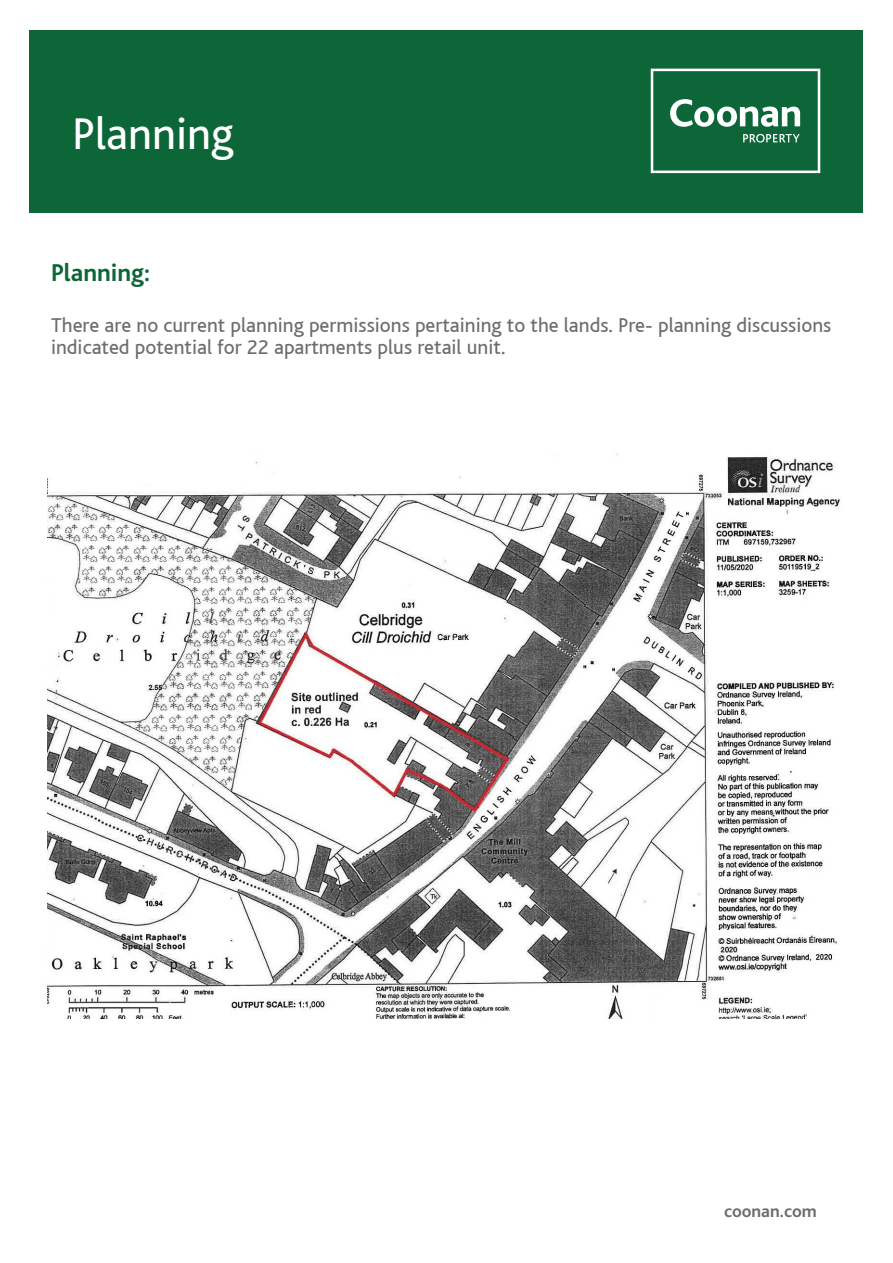
<style>
.page{position:relative;width:893px;height:1263px;background:#fff}
.page>*{position:absolute;margin:0;border:0;box-sizing:border-box;transform-origin:0 0}
.t1{font:46.5px "Bliss";color:#fff}
.t2{font:700 25.5px "Bliss";color:#0c6638}
.t3{font:21px/22px "Bliss";color:#6c6d70}
.Bullets{font:700 18px "Bliss";color:#6c6d70}
</style>
<div class="page">
<div style="left:30px;top:30px;width:833px;height:183px;background:#0c6638"></div>
<svg style="left:651px;top:69px;width:169px;height:104px"></svg>
<img style="left:47px;top:453px;width:794px;height:565px">
<p class="t1" style="left:72px;top:109px;width:163px">Planning</p>
<p class="t2" style="left:51px;top:259px;width:100px">Planning:</p>
<p class="t3" style="left:51px;top:314px;width:782px">There are no current planning permissions pertaining to the lands. Pre- planning discussions indicated potential for 22 apartments plus retail unit.</p>
<p class="Bullets" style="left:724px;top:1202px;width:94px">coonan.com</p>
</div>
